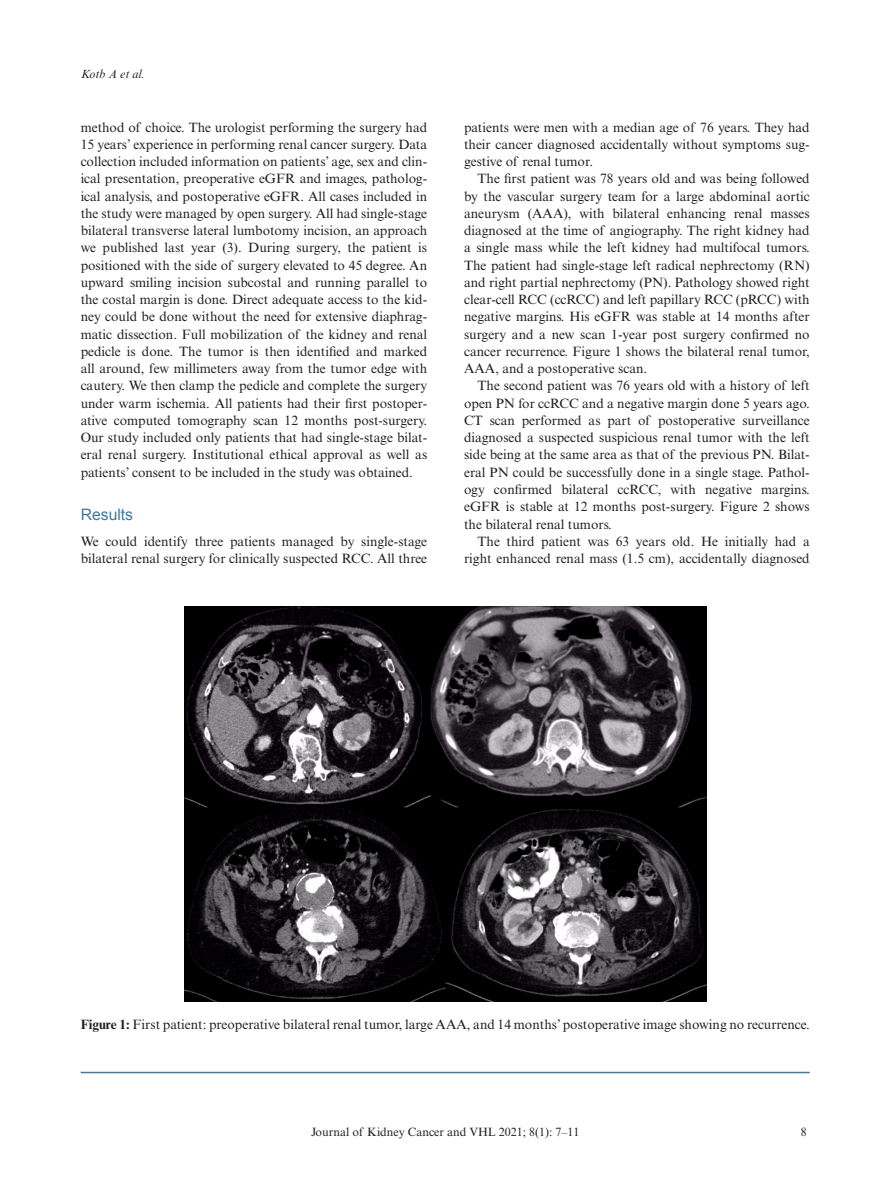
<style>
.page{position:relative;width:893px;height:1191px;background:#fff}
.page>*{position:absolute;margin:0;border:0;box-sizing:border-box;transform-origin:0 0}
.t1{font:15.75px "Arial";color:#3f7ba0}
.TX{font:13.5px/17.2px "Times New Roman MT Std";color:#231f20;text-align:justify}
.TXI{font:13.5px/17.2px "Times New Roman MT Std";color:#231f20;text-align:justify}
.FGC{font:13.5px "Times New Roman MT Std";color:#231f20}
.t2{font:12px "Times New Roman MT Std";color:#231f20}
.t3{font:italic 12px "Times New Roman MT Std";color:#231f20}
.s1{font-weight:700}
</style>
<div class="page">
<hr style="left:81px;top:1071px;width:729px;height:2px;background:#3f7ba0">
<img style="left:184px;top:606px;width:522px;height:395px">
<p class="t3" style="left:81px;top:67px;width:65px">Kotb A et al.</p>
<p class="TX" style="left:81px;top:118px;width:348px">method of choice. The urologist performing the surgery had 15 years’ experience in performing renal cancer surgery. Data collection included information on patients’ age, sex and clin&shy;ical presentation, preoperative eGFR and images, patholog&shy;ical analysis, and postoperative eGFR. All cases included in the study were managed by open surgery. All had single-stage bilateral transverse lateral lumbotomy incision, an approach we published last year (3). During surgery, the patient is positioned with the side of surgery elevated to 45 degree. An upward smiling incision subcostal and running parallel to the costal margin is done. Direct adequate access to the kid&shy;ney could be done without the need for extensive diaphrag&shy;matic dissection. Full mobilization of the kidney and renal pedicle is done. The tumor is then identified and marked all around, few millimeters away from the tumor edge with cautery. We then clamp the pedicle and complete the surgery under warm ischemia. All patients had their first postoper&shy;ative computed tomography scan 12 months post-surgery.<br>Our study included only patients that had single-stage bilat&shy;eral renal surgery. Institutional ethical approval as well as patients’ consent to be included in the study was obtained.</p>
<h1 class="t1" style="left:81px;top:504px;width:54px">Results</h1>
<p class="TX" style="left:81px;top:532px;width:348px">We could identify three patients managed by single-stage bilateral renal surgery for clinically suspected RCC. All three</p>
<p class="TX" style="left:464px;top:118px;width:347px">patients were men with a median age of 76 years. They had their cancer diagnosed accidentally without symptoms sug&shy;gestive of renal tumor.</p>
<p class="TXI" style="left:464px;top:170px;width:347px;text-indent:14px">The first patient was 78 years old and was being followed by the vascular surgery team for a large abdominal aortic aneurysm (AAA), with bilateral enhancing renal masses diagnosed at the time of angiography. The right kidney had a single mass while the left kidney had multifocal tumors.<br>The patient had single-stage left radical nephrectomy (RN) and right partial nephrectomy (PN). Pathology showed right clear-cell RCC (ccRCC) and left papillary RCC (pRCC) with negative margins. His eGFR was stable at 14 months after surgery and a new scan 1-year post surgery confirmed no cancer recurrence. Figure 1 shows the bilateral renal tumor, AAA, and a postoperative scan.</p>
<p class="TXI" style="left:464px;top:377px;width:347px;text-indent:14px">The second patient was 76 years old with a history of left open PN for ccRCC and a negative margin done 5 years ago.<br>CT scan performed as part of postoperative surveillance diagnosed a suspected suspicious renal tumor with the left side being at the same area as that of the previous PN. Bilat&shy;eral PN could be successfully done in a single stage. Pathol&shy;ogy confirmed bilateral ccRCC, with negative margins. eGFR is stable at 12 months post-surgery. Figure 2 shows the bilateral renal tumors.</p>
<p class="TXI" style="left:464px;top:532px;width:347px;text-align:right">The third patient was 63 years old. He initially had a right enhanced renal mass (1.5 cm), accidentally diagnosed</p>
<p class="FGC" style="left:81px;top:1016px;width:730px"><span class="s1">Figure 1:</span> First patient: preoperative bilateral renal tumor, large AAA, and 14 months’ postoperative image showing no recurrence.</p>
<p class="t2" style="left:311px;top:1124px;width:270px">Journal of Kidney Cancer and VHL 2021; 8(1): 7–11</p>
<p class="t2" style="left:801px;top:1124px;width:7px">8</p>
</div>
